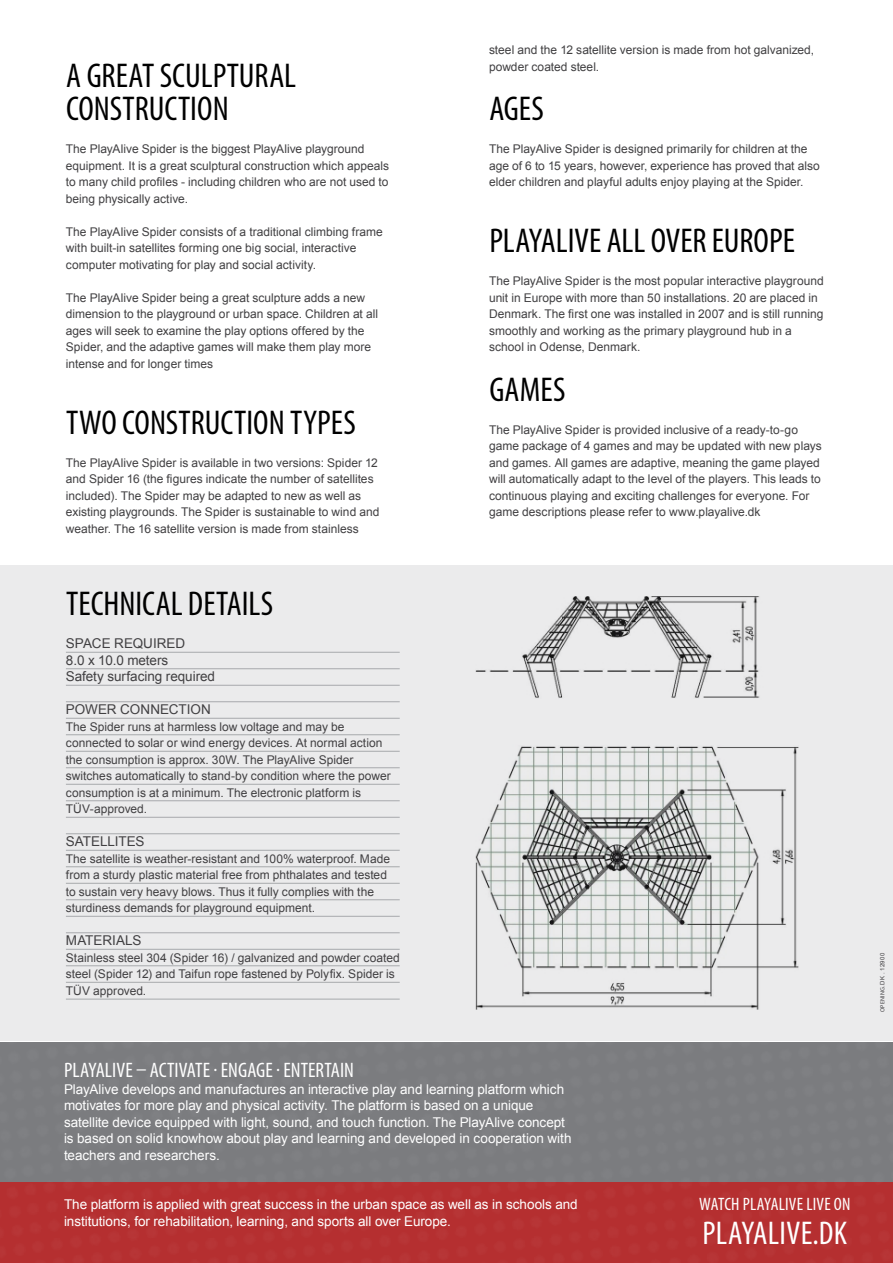
<style>
.page{position:relative;width:893px;height:1263px;background:#fff}
.page>*{position:absolute;margin:0;border:0;box-sizing:border-box;transform-origin:0 0}
.t1{font:condensed 34.5px/33px "Myriad Pro";color:#000}
.t2{font:condensed 33px "Myriad Pro";letter-spacing:.01em;color:#fff}
.t3{font:condensed 21px "Myriad Pro";color:#fff}
.t4{font:condensed 18px "Myriad Pro";letter-spacing:.01em;color:#fff}
.t5{font:13.5px/16.5px "Arial";letter-spacing:-.005em;color:#fff}
.t6{font:13.5px/16.5px "Arial";letter-spacing:-.005em;color:#414042}
.t7{font:12px/16.5px "Arial";color:#414042}
.t8{font:6px "Arial";letter-spacing:.055em;color:#414042}
.s1{font-family:"Myriad Pro"}
</style>
<div class="page">
<img style="left:0;top:1042px;width:893px;height:221px">
<div style="left:0;top:566px;width:893px;height:475px;background:#ebebec"></div>
<img style="left:476px;top:597px;width:323px;height:412px">
<hr style="left:66px;top:652px;width:334px;height:1px;background:#a7a9ac">
<hr style="left:66px;top:668px;width:334px;height:1px;background:#a7a9ac">
<hr style="left:66px;top:685px;width:334px;height:1px;background:#a7a9ac">
<hr style="left:66px;top:701px;width:334px;height:1px;background:#a7a9ac">
<hr style="left:66px;top:718px;width:334px;height:1px;background:#a7a9ac">
<hr style="left:66px;top:734px;width:334px;height:1px;background:#a7a9ac">
<hr style="left:66px;top:751px;width:334px;height:1px;background:#a7a9ac">
<hr style="left:66px;top:767px;width:334px;height:1px;background:#a7a9ac">
<hr style="left:66px;top:784px;width:334px;height:1px;background:#a7a9ac">
<hr style="left:66px;top:800px;width:334px;height:1px;background:#a7a9ac">
<hr style="left:66px;top:817px;width:334px;height:1px;background:#a7a9ac">
<hr style="left:66px;top:833px;width:334px;height:1px;background:#a7a9ac">
<hr style="left:66px;top:850px;width:334px;height:1px;background:#a7a9ac">
<hr style="left:66px;top:866px;width:334px;height:1px;background:#a7a9ac">
<hr style="left:66px;top:883px;width:334px;height:1px;background:#a7a9ac">
<hr style="left:66px;top:899px;width:334px;height:1px;background:#a7a9ac">
<hr style="left:66px;top:916px;width:334px;height:1px;background:#a7a9ac">
<hr style="left:66px;top:932px;width:334px;height:1px;background:#a7a9ac">
<hr style="left:66px;top:949px;width:334px;height:1px;background:#a7a9ac">
<hr style="left:66px;top:965px;width:334px;height:1px;background:#a7a9ac">
<hr style="left:66px;top:982px;width:334px;height:1px;background:#a7a9ac">
<hr style="left:66px;top:999px;width:334px;height:1px;background:#a7a9ac">
<h1 class="t1" style="left:66px;top:59px;width:203px">A GREAT SCULPTURAL<br>CONSTRUCTION</h1>
<p class="t7" style="left:66px;top:141px;width:325px">The PlayAlive Spider is the biggest PlayAlive playground equipment. It is a great sculptural construction which appeals to many child profiles - including children who are not used to being physically active.</p>
<p class="t7" style="left:66px;top:223px;width:318px">The PlayAlive Spider consists of a traditional climbing frame with built-in satellites forming one big social, interactive computer motivating for play and social activity.</p>
<p class="t7" style="left:66px;top:289px;width:314px">The PlayAlive Spider being a great sculpture adds a new dimension to the playground or urban space. Children at all ages will seek to examine the play options offered by the Spider, and the adaptive games will make them play more intense and for longer times</p>
<h1 class="t1" style="left:66px;top:405px;width:291px">TWO CONSTRUCTION TYPES</h1>
<p class="t7" style="left:66px;top:454px;width:315px">The PlayAlive Spider is available in two versions: Spider 12 and Spider 16 (the figures indicate the number of satellites included). The Spider may be adapted to new as well as existing playgrounds. The Spider is sustainable to wind and weather. The 16 satellite version is made from stainless</p>
<h1 class="t1" style="left:66px;top:587px;width:208px">TECHNICAL DETAILS</h1>
<p class="t6" style="left:66px;top:635px;width:151px">SPACE REQUIRED<br>8.0 x 10.0 meters<br>Safety surfacing required</p>
<p class="t6" style="left:66px;top:701px;width:146px">POWER CONNECTION</p>
<p class="t7" style="left:66px;top:718px;width:326px">The Spider runs at harmless low voltage and may be connected to solar or wind energy devices. At normal action the consumption is approx. 30W. The PlayAlive Spider switches automatically to stand-by condition where the power consumption is at a minimum. The electronic platform is TÜV-approved.</p>
<p class="t6" style="left:66px;top:833px;width:80px">SATELLITES</p>
<p class="t7" style="left:66px;top:850px;width:326px">The satellite is weather-resistant and 100% waterproof. Made from a sturdy plastic material free from phthalates and tested to sustain very heavy blows. Thus it fully complies with the sturdiness demands for playground equipment.</p>
<p class="t6" style="left:66px;top:932px;width:77px">MATERIALS</p>
<p class="t7" style="left:66px;top:949px;width:335px">Stainless steel 304 (Spider 16) / galvanized and powder coated steel (Spider 12) and Taifun rope fastened by Polyfix. Spider is<br>TÜV approved.</p>
<p class="t7" style="left:489px;top:42px;width:327px">steel and the 12 satellite version is made from hot galvanized, powder coated steel.</p>
<h1 class="t1" style="left:489px;top:92px;width:56px">AGES</h1>
<p class="t7" style="left:489px;top:141px;width:332px">The PlayAlive Spider is designed primarily for children at the age of 6 to 15 years, however, experience has proved that also elder children and playful adults enjoy playing at the Spider.</p>
<h1 class="t1" style="left:489px;top:224px;width:27px">PLAYALIVE</h1>
<h1 class="t1" style="left:607px;top:224px;width:187px">ALL OVER EUROPE</h1>
<p class="t7" style="left:489px;top:273px;width:336px">The PlayAlive Spider is the most popular interactive playground unit in Europe with more than 50 installations. 20 are placed in Denmark. The first one was installed in 2007 and is still running smoothly and working as the primary playground hub in a school in Odense, Denmark.</p>
<h1 class="t1" style="left:489px;top:372px;width:78px">GAMES</h1>
<p class="t7" style="left:489px;top:421px;width:334px">The PlayAlive Spider is provided inclusive of a ready-to-go game package of 4 games and may be updated with new plays and games. All games are adaptive, meaning the game played will automatically adapt to the level of the players. This leads to continuous playing and exciting challenges for everyone. For game descriptions please refer to www.playalive.dk</p>
<h3 class="t3" style="left:64px;top:1057px;width:289px">PLAYALIVE – ACTIVATE · ENGAGE · ENTERTAIN</h3>
<p class="t5" style="left:64px;top:1081px;width:509px">PlayAlive develops and manufactures an interactive play and learning platform which motivates for more play and physical activity. The platform is based on a unique satellite device equipped with light, sound, and touch function. The PlayAlive concept is based on solid knowhow about play and learning and developed in cooperation with teachers and researchers.</p>
<p class="t5" style="left:64px;top:1196px;width:515px">The platform is applied with great success in the urban space as well as in schools and institutions, for rehabilitation, learning, and sports all over Europe.</p>
<h3 class="t4" style="left:699px;top:1193px;width:59px">WATCH PLAYALIVE</h3>
<h3 class="t4" style="left:806px;top:1193px;width:46px">LIVE ON</h3>
<h2 class="t2" style="left:703px;top:1213px;width:146px">PLAYALIVE.DK</h2>
<p class="t8" style="left:878px;top:1012px;width:61px;rotate:-90deg"><span class="s1">OPENING</span>.DK . 12900</p>
</div>
